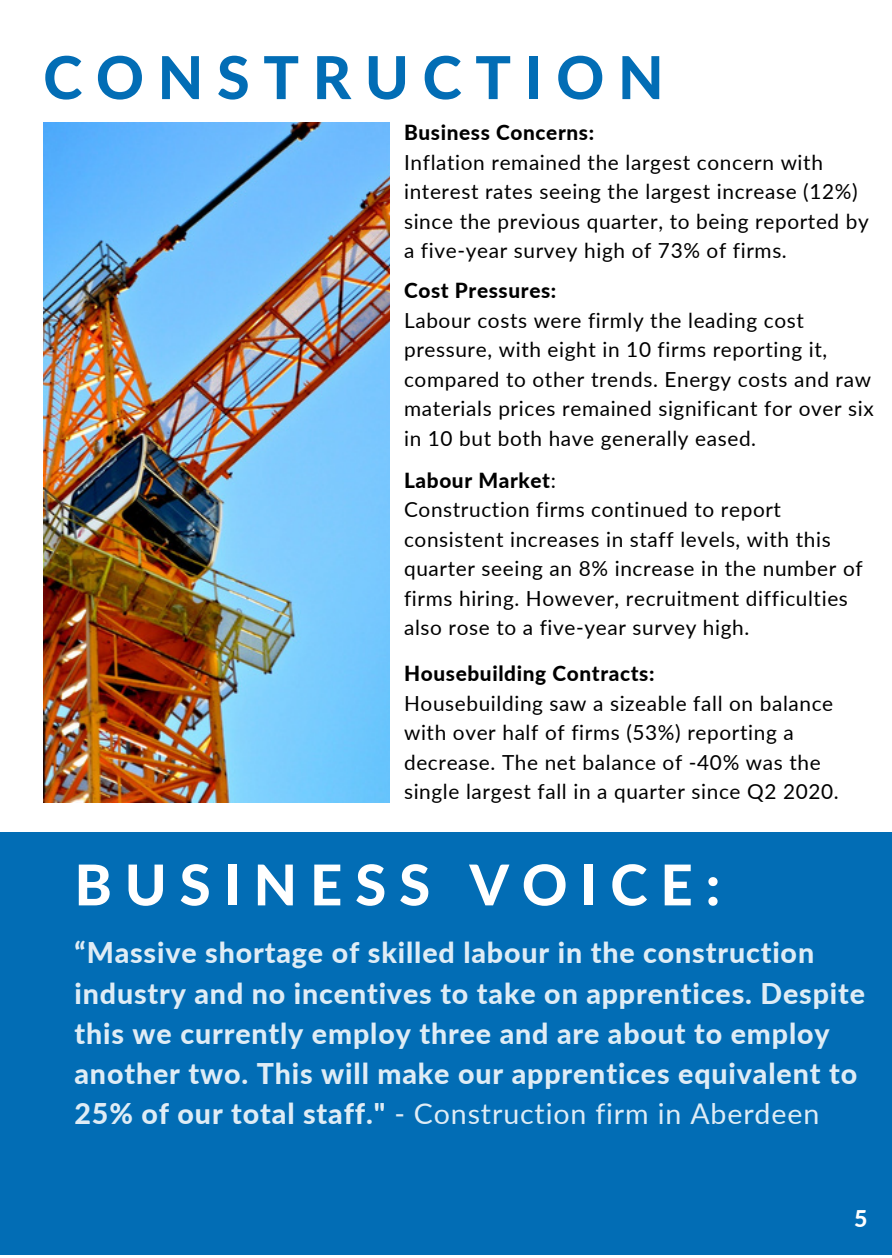
<style>
.page{position:relative;width:892px;height:1258px;background:#fff}
.page>*{position:absolute;margin:0;border:0;box-sizing:border-box;transform-origin:0 0}
.t1{font:800 59.1px "Lato";letter-spacing:.23em;color:#026db5}
.t2{font:800 56.1px "Lato";letter-spacing:.23em;color:#fff}
.t3{font:800 28.5px/40.2px "Lato";letter-spacing:.03em;color:#fff}
.t4{font:800 23.1px "Lato";color:#fff}
.t5{font:20.7px/29.4px "Lato";letter-spacing:.03em;color:#000}
.t6{font:800 20.7px "Lato";letter-spacing:.03em;color:#000}
.s1{font-weight:800}
.s2{font-weight:400}
</style>
<div class="page">
<img style="left:43px;top:123px;width:346px;height:680px">
<div style="left:0;top:832px;width:891px;height:423px;background:#026db5"></div>
<h1 class="t1" style="left:43px;top:34px;width:622px">CONSTRUCTION</h1>
<p class="t6" style="left:404px;top:117px;width:191px">Business Concerns:</p>
<p class="t5" style="left:404px;top:147px;width:466px">Inflation remained the largest concern with interest rates seeing the largest increase (12%) since the previous quarter, to being reported by a five-year survey high of 73% of firms.</p>
<p class="t6" style="left:404px;top:276px;width:154px">Cost Pressures:</p>
<p class="t5" style="left:404px;top:305px;width:471px">Labour costs were firmly the leading cost pressure, with eight in 10 firms reporting it, compared to other trends. Energy costs and raw materials prices remained significant for over six in 10 but both have generally eased.</p>
<p class="t5" style="left:404px;top:465px;width:460px"><span class="s1">Labour Market</span>:<br>Construction firms continued to report consistent increases in staff levels, with this quarter seeing an 8% increase in the number of firms hiring. However, recruitment difficulties also rose to a five-year survey high.</p>
<p class="t6" style="left:404px;top:658px;width:252px">Housebuilding Contracts:</p>
<p class="t5" style="left:404px;top:687px;width:436px">Housebuilding saw a sizeable fall on balance with over half of firms (53%) reporting a decrease. The net balance of -40% was the single largest fall in a quarter since Q2 2020.</p>
<h2 class="t2" style="left:74px;top:843px;width:647px">BUSINESS VOICE:</h2>
<p class="t3" style="left:74px;top:931px;width:792px">“Massive shortage of skilled labour in the construction industry and no incentives to take on apprentices. Despite this we currently employ three and are about to employ another two. This will make our apprentices equivalent to 25% of our total staff." <span class="s2">- Construction firm in Aberdeen</span></p>
<p class="t4" style="left:853px;top:1201px;width:15px">5</p>
</div>
